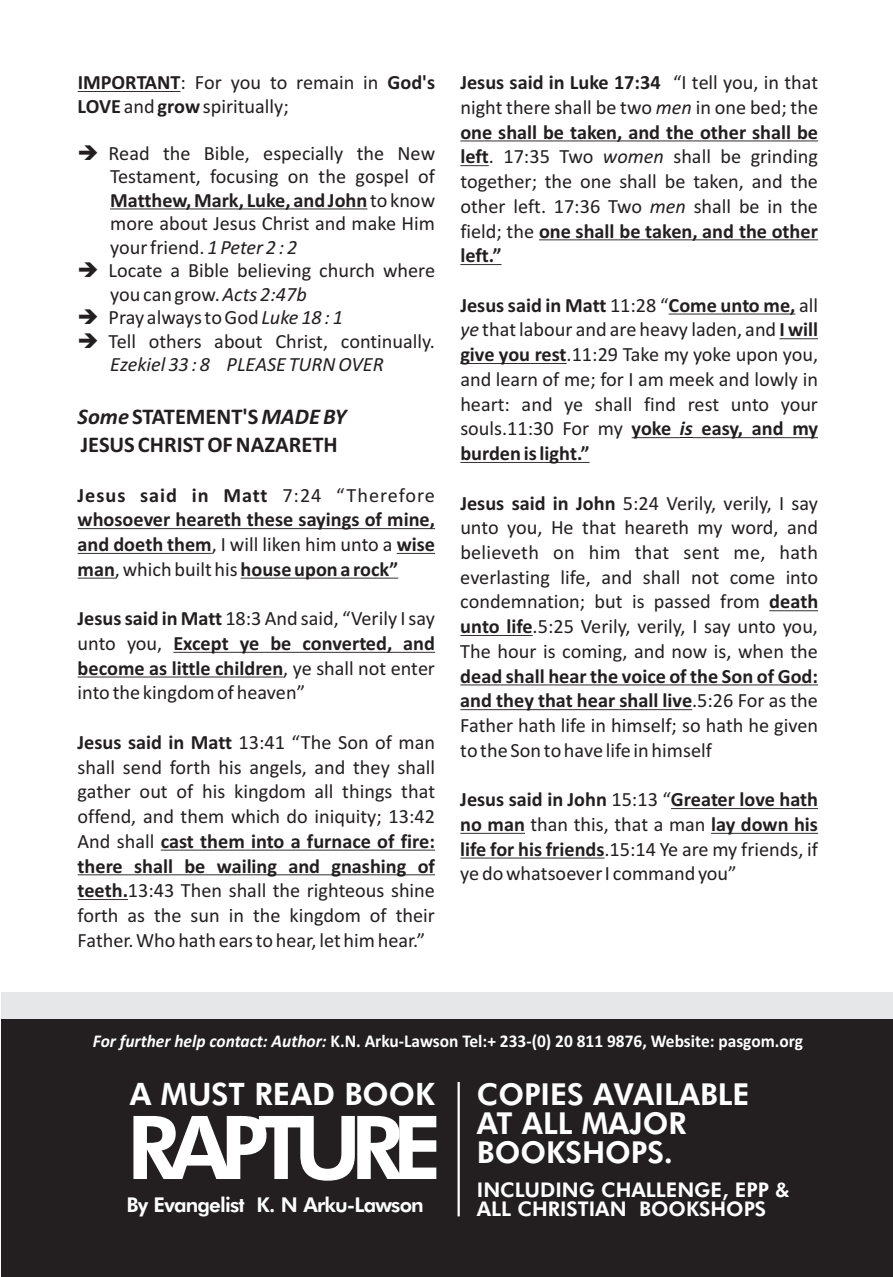
<style>
.page{position:relative;width:893px;height:1277px;background:#fff}
.page>*{position:absolute;margin:0;border:0;box-sizing:border-box;transform-origin:0 0}
.t1{font:800 88.2px "Futura BT";letter-spacing:-.13em;color:#fff}
.t2{font:800 30.82px "Futura BT";color:#fff}
.t3{font:800 30.38px/29px "Futura BT";color:#fff}
.t4{font:700 22.5px/27.4px "Calibri";color:#231f20}
.t5{font:800 20.47px "Futura BT";letter-spacing:-.04em;color:#fff}
.t6{font:20.25px/24.8px "Calibri";color:#231f20;text-align:justify}
.t7{font:700 20.25px/24.8px "Calibri";color:#231f20;text-align:justify}
.t8{font:800 20.25px/19.6px "Futura BT";color:#fff}
.t9{font:italic 20.25px "Calibri";color:#231f20}
.t10{font:700 18px "Calibri";color:#fff}
.s1{font-weight:700}
.s2{font-style:italic}
.s3{font-weight:400}
.s4{font-weight:700;font-style:italic}
</style>
<div class="page">
<div style="left:1px;top:998px;width:892px;height:279px;background:#231f20"></div>
<hr style="left:78px;top:91px;width:102px;height:1px;background:#231f20">
<hr style="left:110px;top:208px;width:257px;height:1px;background:#231f20">
<hr style="left:78px;top:528px;width:357px;height:1px;background:#231f20">
<hr style="left:78px;top:553px;width:134px;height:1px;background:#231f20">
<hr style="left:397px;top:553px;width:38px;height:1px;background:#231f20">
<hr style="left:78px;top:577px;width:37px;height:1px;background:#231f20">
<hr style="left:241px;top:577px;width:157px;height:1px;background:#231f20">
<hr style="left:173px;top:652px;width:262px;height:1px;background:#231f20">
<hr style="left:78px;top:676px;width:205px;height:1px;background:#231f20">
<hr style="left:161px;top:849px;width:274px;height:1px;background:#231f20">
<hr style="left:78px;top:874px;width:357px;height:1px;background:#231f20">
<hr style="left:78px;top:899px;width:50px;height:1px;background:#231f20">
<hr style="left:460px;top:140px;width:358px;height:1px;background:#231f20">
<svg style="left:460px;top:165px;width:29px;height:1px"></svg>
<hr style="left:539px;top:239px;width:279px;height:1px;background:#231f20">
<hr style="left:460px;top:264px;width:41px;height:1px;background:#231f20">
<hr style="left:668px;top:313px;width:127px;height:1px;background:#231f20">
<hr style="left:779px;top:338px;width:39px;height:1px;background:#231f20">
<hr style="left:460px;top:363px;width:106px;height:1px;background:#231f20">
<hr style="left:631px;top:437px;width:49px;height:1px;background:#231f20">
<hr style="left:693px;top:437px;width:125px;height:1px;background:#231f20">
<hr style="left:460px;top:462px;width:129px;height:1px;background:#231f20">
<hr style="left:769px;top:610px;width:49px;height:1px;background:#231f20">
<hr style="left:460px;top:635px;width:72px;height:1px;background:#231f20">
<hr style="left:460px;top:684px;width:358px;height:1px;background:#231f20">
<hr style="left:460px;top:709px;width:232px;height:1px;background:#231f20">
<hr style="left:671px;top:808px;width:147px;height:1px;background:#231f20">
<hr style="left:460px;top:833px;width:65px;height:1px;background:#231f20">
<hr style="left:711px;top:833px;width:107px;height:1px;background:#231f20">
<hr style="left:460px;top:857px;width:144px;height:1px;background:#231f20">
<svg style="left:680px;top:437px;width:13px;height:1px"></svg>
<div style="left:1px;top:991px;width:892px;height:27px;background:#e6e7e9"></div>
<hr style="left:457px;top:1082px;width:3px;height:134px;background:#fff">
<p class="t6" style="left:78px;top:72px;width:359px"><span class="s1">IMPORTANT</span>: For you to remain in <span class="s1">God's</span></p>
<p class="t6" style="left:78px;top:95px;width:213px"><span class="s1">LOVE</span> and <span class="s1">grow</span>spiritually;</p>
<p class="t6" style="left:109px;top:143px;width:328px;line-height:23.4px">Read the Bible, especially the New Testament, focusing on the gospel of <span class="s1">Matthew, Mark, Luke, and John</span> to know more about Jesus Christ and make Him</p>
<p class="t6" style="left:109px;top:237px;width:328px;line-height:23.4px">your friend. <span class="s2">1 Peter 2 : 2<br></span>Locate a Bible believing church where</p>
<p class="t6" style="left:110px;top:283px;width:198px">you can grow. <span class="s2">Acts 2:47b</span></p>
<p class="t6" style="left:109px;top:307px;width:328px;line-height:23.4px">Pray always to God <span class="s2">Luke 18 : 1<br></span>Tell others about Christ, continually.</p>
<p class="t9" style="left:110px;top:356px;width:275px">Ezekiel 33 : 8 PLEASE TURN OVER</p>
<p class="t4" style="left:78px;top:405px;width:270px"><span class="s2">Some</span> STATEMENT'S <span class="s2">MADE BY<br></span>JESUS CHRIST OF NAZARETH</p>
<p class="t7" style="left:78px;top:484px;width:359px">Jesus said in Matt <span class="s3">7:24 “Therefore </span>whosoever heareth these sayings of mine, and doeth them<span class="s3">, I will liken him unto a</span> wise man<span class="s3">, which built his</span> house upon a rock”</p>
<p class="t6" style="left:78px;top:608px;width:359px"><span class="s1">Jesus said in Matt</span> 18:3 And said, “Verily I say unto you, <span class="s1">Except ye be converted, and become as little children</span>, ye shall not enter into the kingdom of heaven”</p>
<p class="t6" style="left:78px;top:731px;width:359px"><span class="s1">Jesus said in Matt</span> 13:41 “The Son of man shall send forth his angels, and they shall gather out of his kingdom all things that offend, and them which do iniquity; 13:42<br>And shall <span class="s1">cast them into a furnace of fire: there shall be wailing and gnashing of teeth.</span>13:43 Then shall the righteous shine forth as the sun in the kingdom of their Father. Who hath ears to hear, let him hear.”</p>
<p class="t6" style="left:460px;top:72px;width:359px"><span class="s1">Jesus said in Luke 17:34</span> “I tell you, in that night there shall be two <span class="s2">men</span> in one bed; the <span class="s1">one shall be taken, and the other shall be left</span>. 17:35 Two <span class="s2">women</span> shall be grinding together; the one shall be taken, and the other left. 17:36 Two <span class="s2">men</span> shall be in the field; the <span class="s1">one shall be taken, and the other left.”</span></p>
<p class="t6" style="left:460px;top:294px;width:359px"><span class="s1">Jesus said in Matt</span> 11:28 “<span class="s1">Come unto me,</span> all <span class="s2">ye</span> that labour and are heavy laden, and <span class="s1">I will give you rest</span>.11:29 Take my yoke upon you, and learn of me; for I am meek and lowly in heart: and ye shall find rest unto your souls.11:30 For my <span class="s1">yoke</span> <span class="s4">is</span> <span class="s1">easy, and my burden is light.”</span></p>
<p class="t6" style="left:460px;top:492px;width:359px"><span class="s1">Jesus said in John</span> 5:24 Verily, verily, I say unto you, He that heareth my word, and believeth on him that sent me, hath everlasting life, and shall not come into condemnation; but is passed from <span class="s1">death unto life</span>.5:25 Verily, verily, I say unto you, The hour is coming, and now is, when the</p>
<p class="t6" style="left:460px;top:665px;width:359px"><span class="s1">dead shall hear the voice of the Son of God: and they that hear shall live</span>.5:26 For as the Father hath life in himself; so hath he given to the Son to have life in himself</p>
<p class="t6" style="left:460px;top:789px;width:359px"><span class="s1">Jesus said in John</span> 15:13 “<span class="s1">Greater love hath no man</span> than this, that a man <span class="s1">lay down his life for his friends</span>.15:14 Ye are my friends, if ye do whatsoever I command you”</p>
<p class="t10" style="left:93px;top:1033px;width:711px"><span class="s2">For further help contact: Author:</span> K.N. Arku-Lawson Tel:+ 233-(0) 20 811 9876, Website: pasgom.org</p>
<h2 class="t2" style="left:130px;top:1082px;width:306px">A MUST READ BOOK</h2>
<h3 class="t3" style="left:477px;top:1082px;width:274px">COPIES AVAILABLE<br>AT ALL MAJOR<br>BOOKSHOPS.</h3>
<p class="t8" style="left:477px;top:1181px;width:314px">INCLUDING CHALLENGE, EPP &amp;<br>ALL CHRISTIAN BOOKSHOPS</p>
<h1 class="t1" style="left:126px;top:1112px;width:317px">RAPTURE</h1>
<p class="t5" style="left:126px;top:1196px;width:299px">By Evangelist K. N Arku-Lawson</p>
</div>
